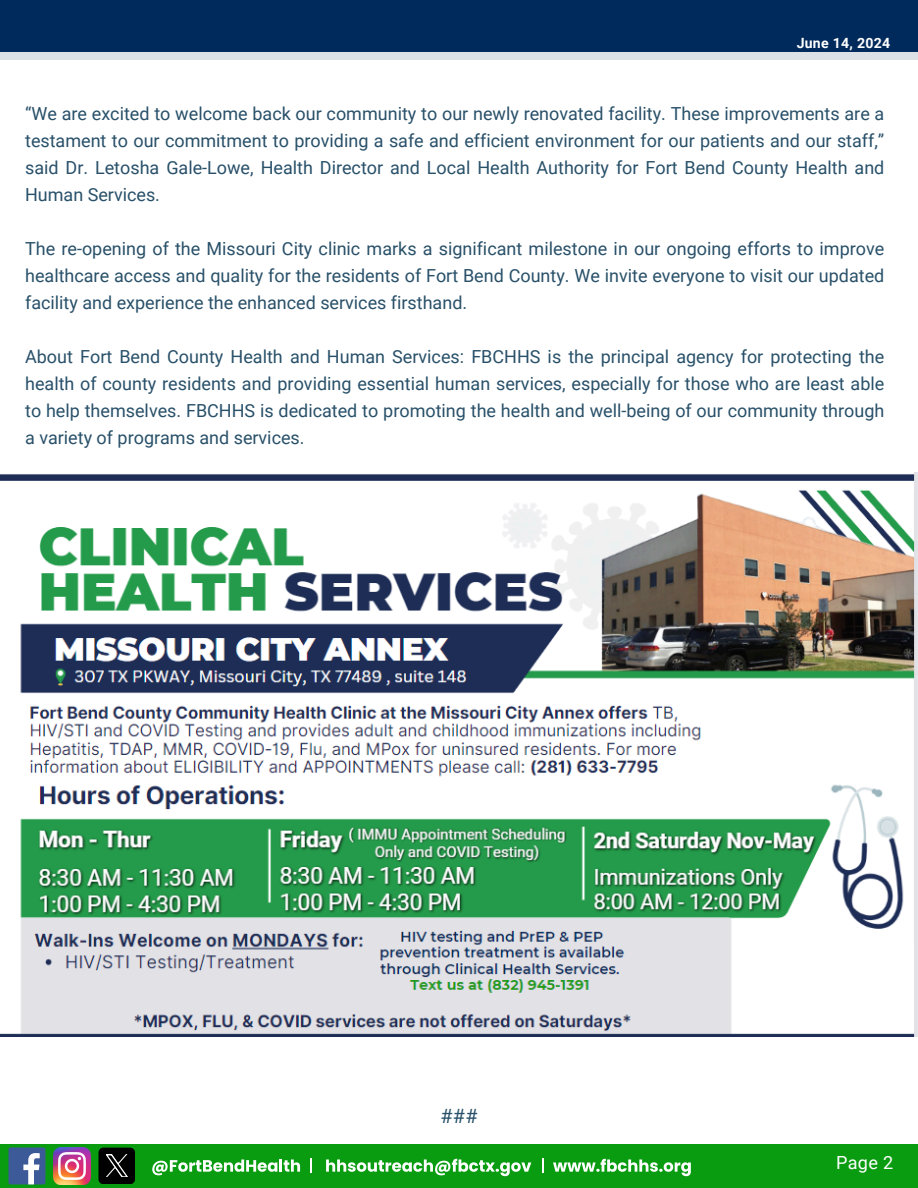
<style>
.page{position:relative;width:918px;height:1188px;background:#fff}
.page>*{position:absolute;margin:0;border:0;box-sizing:border-box;transform-origin:0 0}
.t1{font:19.65px "Roboto";color:#285069}
.t2{font:18.15px "Roboto";color:#fff}
.t3{font:18px/27px "Roboto";color:#285069;text-align:justify}
.t4{font:700 14.1px "Roboto";letter-spacing:.02em;color:#fff}
</style>
<div class="page">
<div style="left:0;top:0;width:918px;height:60px;background:#dce1e8"></div>
<div style="left:0;top:1144px;width:918px;height:44px;background:#099c10"></div>
<div style="left:0;top:0;width:918px;height:52px;background:#002a5c"></div>
<div style="left:8px;top:1147px;width:37px;height:37px;background:#3d5a98;border-radius:2px"></div>
<svg style="left:23px;top:1153px;width:17px;height:31px"></svg>
<img style="left:53px;top:1147px;width:37px;height:37px">
<div style="left:98px;top:1148px;width:37px;height:36px;background:#000;border-radius:5px"></div>
<img style="left:107px;top:1155px;width:21px;height:22px">
<svg style="left:152px;top:1159px;width:148px;height:16px"></svg>
<svg style="left:311px;top:1159px;width:1px;height:14px"></svg>
<svg style="left:326px;top:1159px;width:205px;height:17px"></svg>
<svg style="left:542px;top:1159px;width:1px;height:14px"></svg>
<svg style="left:553px;top:1159px;width:138px;height:17px"></svg>
<img style="left:0;top:472px;width:917px;height:564px">
<h1 class="t4" style="left:797px;top:35px;width:95px">June 14, 2024</h1>
<h1 class="t3" style="left:25px;top:101px;width:861px">“We are excited to welcome back our community to our newly renovated facility. These improvements are a testament to our commitment to providing a safe and efficient environment for our patients and our staff,” said Dr. Letosha Gale-Lowe, Health Director and Local Health Authority for Fort Bend County Health and Human Services.</h1>
<p class="t3" style="left:25px;top:236px;width:861px">The re-opening of the Missouri City clinic marks a significant milestone in our ongoing efforts to improve healthcare access and quality for the residents of Fort Bend County. We invite everyone to visit our updated facility and experience the enhanced services firsthand.</p>
<p class="t3" style="left:25px;top:344px;width:861px">About Fort Bend County Health and Human Services: FBCHHS is the principal agency for protecting the health of county residents and providing essential human services, especially for those who are least able to help themselves. FBCHHS is dedicated to promoting the health and well-being of our community through a variety of programs and services.</p>
<p class="t1" style="left:440px;top:1104px;width:39px">###</p>
<p class="t2" style="left:836px;top:1152px;width:59px">Page 2</p>
</div>
